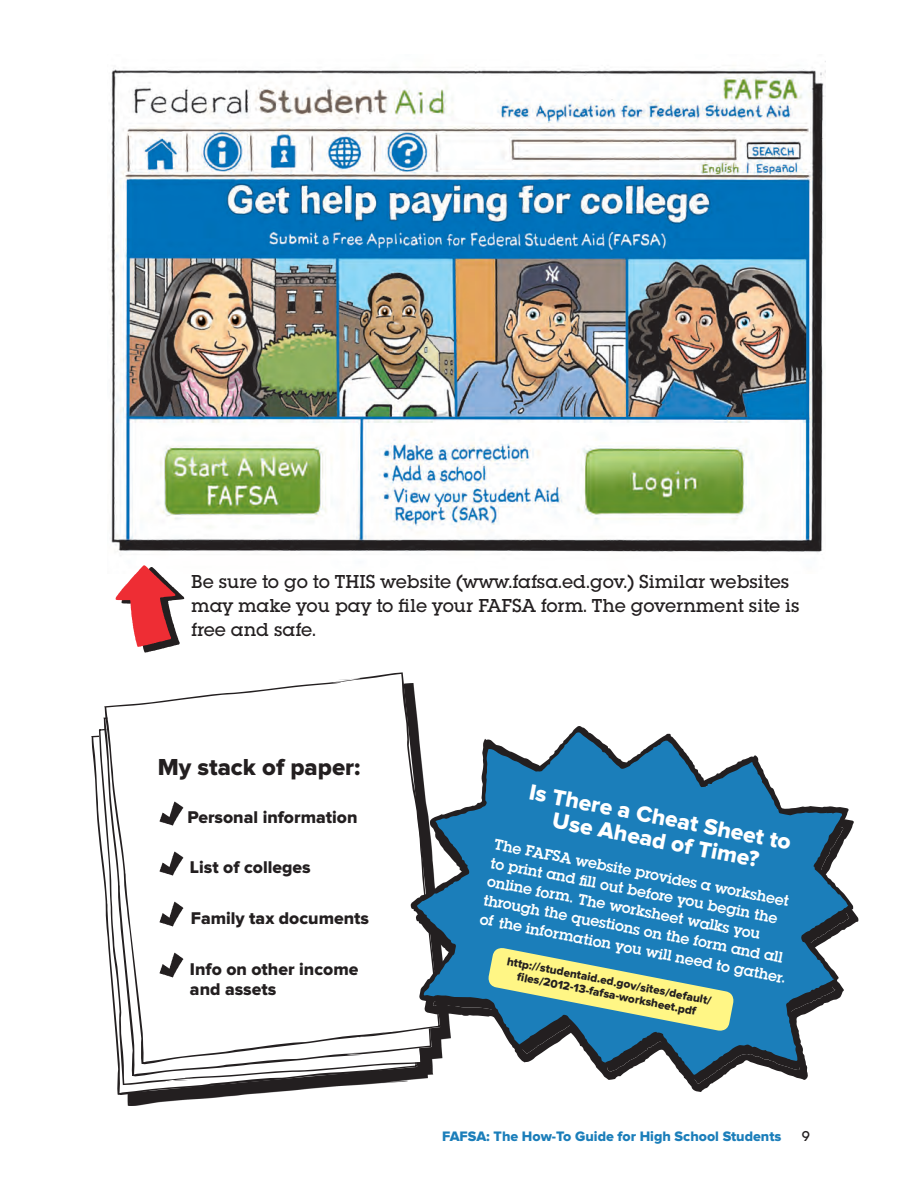
<style>
.page{position:relative;width:918px;height:1188px;background:#fff}
.page>*{position:absolute;margin:0;border:0;box-sizing:border-box;transform-origin:0 0}
.Question{font:24px "Proxima Nova Extrabld";color:#231f20}
.body_1{font:22.95px/23.2px "Proxima Nova Extrabld";color:#fff;text-align:center}
.Intro{font:500 19.5px/24px "Lubalin Graph EF";color:#231f20}
.No_Spacing{font:17.7px/20px "Proxima Nova Extrabld";color:#231f20}
.No_Spacing-2{font:600 15.75px/19px "Lubalin Graph";color:#fff}
.t1{font:500 14.85px "Lubalin Graph EF";color:#231f20}
.t2{font:14.25px "Proxima Nova Extrabld";color:#1b7eba}
.body_1-2{font:11.85px/13.2px "Proxima Nova Extrabld";color:#231f20;text-align:center}
</style>
<div class="page">
<svg style="left:91px;top:730px;width:266px;height:367px"></svg>
<svg style="left:99px;top:729px;width:312px;height:356px"></svg>
<svg style="left:103px;top:717px;width:308px;height:361px"></svg>
<svg style="left:104px;top:672px;width:315px;height:394px"></svg>
<img style="left:109px;top:68px;width:716px;height:485px">
<svg style="left:411px;top:726px;width:442px;height:354px"></svg>
<svg style="left:416px;top:732px;width:432px;height:343px;fill:#1b7eba"></svg>
<svg style="left:487px;top:946px;width:248px;height:86px;background:#84b29d"></svg>
<img style="left:158px;top:798px;width:27px;height:28px">
<img style="left:158px;top:848px;width:27px;height:28px">
<img style="left:158px;top:899px;width:27px;height:28px">
<img style="left:158px;top:950px;width:27px;height:28px">
<svg style="left:116px;top:565px;width:68px;height:88px"></svg>
<p class="Intro" style="left:191px;top:569px;width:610px">Be sure to go to THIS website (www.fafsa.ed.gov.) Similar websites may make you pay to file your FAFSA form. The government site is free and safe.</p>
<p class="Question" style="left:158px;top:753px;width:204px">My stack of paper:</p>
<p class="No_Spacing" style="left:187px;top:807px;width:172px">Personal information</p>
<p class="No_Spacing" style="left:190px;top:858px;width:122px">List of colleges</p>
<p class="No_Spacing" style="left:191px;top:909px;width:180px">Family tax documents</p>
<p class="No_Spacing" style="left:190px;top:960px;width:170px">Info on other income and assets</p>
<p class="body_1" style="left:532px;top:781px;width:268px;rotate:11deg">Is There a Cheat Sheet to<br>Use Ahead of Time?</p>
<p class="No_Spacing-2" style="left:496px;top:834px;width:313px;rotate:11deg">The FAFSA website provides a worksheet to print and fi ll out before you begin the online form. The worksheet walks you through the questions on the form and all of the information you will need to gather.</p>
<p class="body_1-2" style="left:508px;top:955px;width:210px;rotate:11deg">http://studentaid.ed.gov/sites/default/ fi les/2012-13-fafsa-worksheet.pdf</p>
<p class="t2" style="left:442px;top:1128px;width:341px">FAFSA: The How-To Guide for High School Students</p>
<p class="t1" style="left:802px;top:1127px;width:10px">9</p>
</div>
